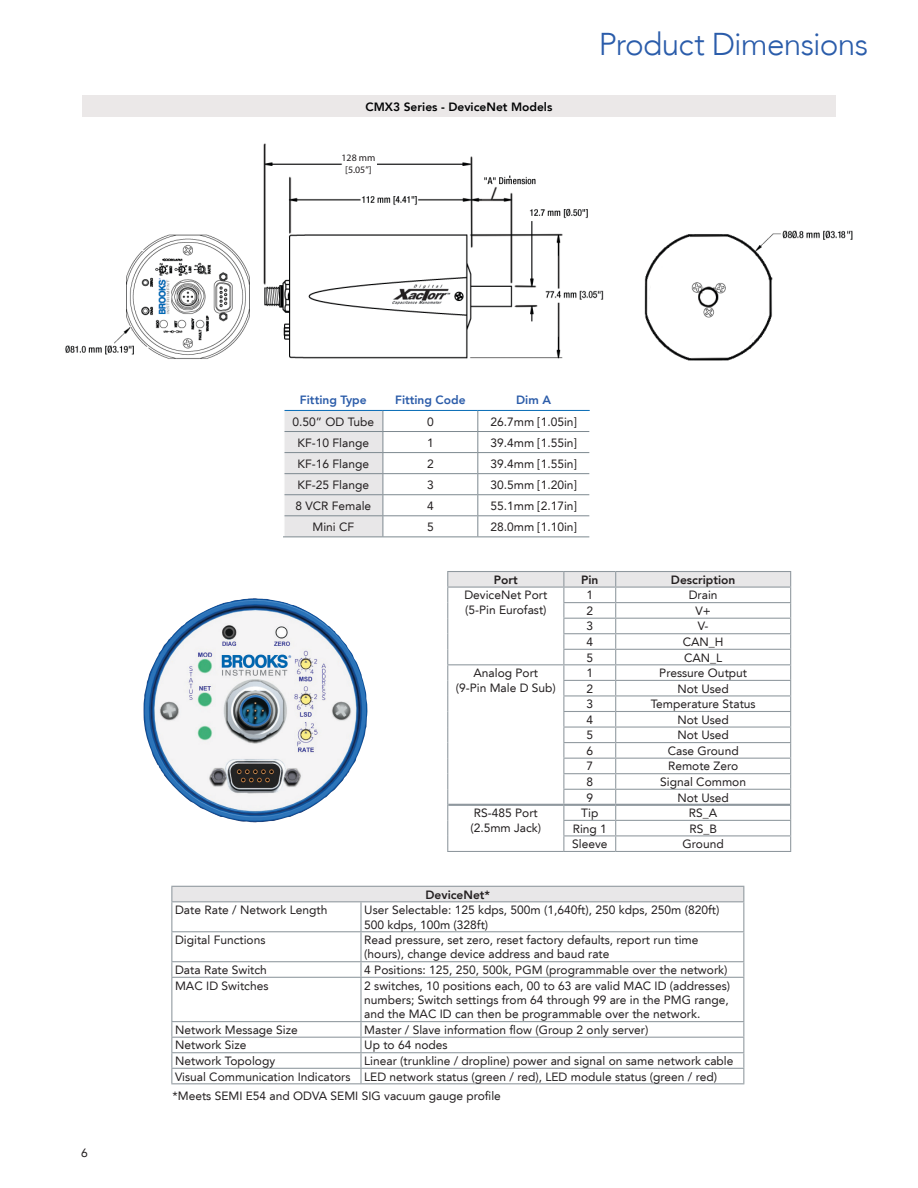
<style>
.page{position:relative;width:918px;height:1188px;background:#fff}
.page>*{position:absolute;margin:0;border:0;box-sizing:border-box;transform-origin:0 0}
.broDS-Mid-page_SH{font:300 31.5px "Avenir LT";letter-spacing:-.025em;color:#2a5caa}
.t1{font:12px/14.4px "Avenir LT";color:#231f20}
.t2{font:800 12px "Avenir LT";color:#231f20}
.t3{font:800 12px "Avenir LT";color:#020304}
.t4{font:800 12px "Avenir LT";color:#2b5ca9}
.t5{font:9.9px/11.9px "Myriad Pro";color:#231f20;text-align:center}
</style>
<div class="page">
<img style="left:644px;top:230px;width:209px;height:131px">
<img style="left:263px;top:143px;width:341px;height:216px">
<img style="left:65px;top:234px;width:185px;height:125px">
<div style="left:343px;top:153px;width:33px;height:27px;background:#fff"></div>
<div style="left:82px;top:95px;width:754px;height:22px;background:#ebe8e8"></div>
<hr style="left:383px;top:410px;width:95px;height:1px;background:#056ab5">
<hr style="left:478px;top:410px;width:112px;height:1px;background:#056ab5">
<hr style="left:383px;top:431px;width:95px;height:1px;background:#7d8990">
<hr style="left:478px;top:431px;width:111px;height:1px;background:#7d8990">
<hr style="left:383px;top:452px;width:95px;height:1px;background:#7d8990">
<hr style="left:478px;top:452px;width:111px;height:1px;background:#7d8990">
<hr style="left:383px;top:473px;width:95px;height:1px;background:#7d8990">
<hr style="left:478px;top:473px;width:111px;height:1px;background:#7d8990">
<hr style="left:383px;top:494px;width:95px;height:1px;background:#7d8990">
<hr style="left:478px;top:494px;width:111px;height:1px;background:#7d8990">
<hr style="left:383px;top:515px;width:95px;height:1px;background:#7d8990">
<svg style="left:284px;top:409px;width:100px;height:128px;background:#e0e1e3"></svg>
<hr style="left:478px;top:515px;width:111px;height:1px;background:#7d8990">
<svg style="left:477px;top:409px;width:1px;height:128px"></svg>
<hr style="left:283px;top:537px;width:100px;height:1px;background:#7d8990">
<hr style="left:383px;top:537px;width:95px;height:1px;background:#7d8990">
<hr style="left:478px;top:537px;width:111px;height:1px;background:#7d8990">
<svg style="left:447px;top:572px;width:344px;height:279px"></svg>
<hr style="left:447px;top:851px;width:117px;height:1px;background:#8f989e">
<hr style="left:564px;top:851px;width:52px;height:1px;background:#8f989e">
<hr style="left:616px;top:851px;width:175px;height:1px;background:#8f989e">
<hr style="left:448px;top:804px;width:116px;height:2px;background:#8f989e">
<hr style="left:564px;top:804px;width:52px;height:2px;background:#8f989e">
<hr style="left:616px;top:804px;width:174px;height:2px;background:#8f989e">
<hr style="left:447px;top:571px;width:117px;height:1px;background:#8f989e">
<hr style="left:564px;top:571px;width:52px;height:1px;background:#8f989e">
<hr style="left:616px;top:571px;width:175px;height:1px;background:#8f989e">
<div style="left:172px;top:886px;width:572px;height:16px;background:#e8e7e8"></div>
<svg style="left:172px;top:902px;width:571px;height:181px"></svg>
<hr style="left:171px;top:901px;width:190px;height:1px;background:#8f989e">
<hr style="left:361px;top:901px;width:383px;height:1px;background:#8f989e">
<hr style="left:360px;top:902px;width:2px;height:29px;background:#8f989e">
<hr style="left:171px;top:931px;width:190px;height:1px;background:#8f989e">
<hr style="left:361px;top:931px;width:383px;height:1px;background:#8f989e">
<hr style="left:360px;top:932px;width:2px;height:29px;background:#8f989e">
<hr style="left:171px;top:961px;width:190px;height:1px;background:#8f989e">
<svg style="left:171px;top:887px;width:1px;height:90px"></svg>
<hr style="left:361px;top:961px;width:383px;height:1px;background:#8f989e">
<svg style="left:360px;top:962px;width:2px;height:15px"></svg>
<svg style="left:743px;top:887px;width:1px;height:90px"></svg>
<hr style="left:171px;top:977px;width:190px;height:1px;background:#8f989e">
<hr style="left:171px;top:978px;width:1px;height:43px;background:#8f989e">
<hr style="left:361px;top:977px;width:383px;height:1px;background:#8f989e">
<hr style="left:360px;top:978px;width:2px;height:43px;background:#8f989e">
<hr style="left:743px;top:978px;width:1px;height:43px;background:#8f989e">
<hr style="left:171px;top:1021px;width:190px;height:1px;background:#8f989e">
<hr style="left:361px;top:1021px;width:383px;height:1px;background:#8f989e">
<hr style="left:171px;top:1037px;width:190px;height:1px;background:#8f989e">
<hr style="left:361px;top:1037px;width:383px;height:1px;background:#8f989e">
<hr style="left:171px;top:1052px;width:190px;height:1px;background:#8f989e">
<hr style="left:361px;top:1052px;width:383px;height:1px;background:#8f989e">
<hr style="left:171px;top:1068px;width:190px;height:1px;background:#8f989e">
<svg style="left:171px;top:1022px;width:1px;height:61px"></svg>
<hr style="left:361px;top:1068px;width:383px;height:1px;background:#8f989e">
<svg style="left:360px;top:1022px;width:2px;height:61px"></svg>
<svg style="left:743px;top:1022px;width:1px;height:61px"></svg>
<hr style="left:171px;top:1083px;width:190px;height:1px;background:#8f989e">
<hr style="left:361px;top:1083px;width:383px;height:1px;background:#8f989e">
<hr style="left:171px;top:886px;width:190px;height:1px;background:#8f989e">
<hr style="left:361px;top:886px;width:383px;height:1px;background:#8f989e">
<img style="left:143px;top:598px;width:225px;height:225px">
<p class="t3" style="left:366px;top:99px;width:188px">CMX3 Series - DeviceNet Models</p>
<p class="t5" style="left:342px;top:152px;width:35px">128 mm [5.05”]</p>
<p class="broDS-Mid-page_SH" style="left:599px;top:26px;width:271px">Product Dimensions</p>
<p class="t1" style="left:81px;top:1145px;width:8px">6</p>
<p class="t4" style="left:300px;top:393px;width:68px">Fitting Type</p>
<p class="t4" style="left:395px;top:393px;width:72px">Fitting Code</p>
<p class="t4" style="left:516px;top:393px;width:36px">Dim A</p>
<p class="t1" style="left:293px;top:414px;width:83px">0.50” OD Tube</p>
<p class="t1" style="left:427px;top:414px;width:8px">0</p>
<p class="t1" style="left:490px;top:414px;width:88px">26.7mm [1.05in]</p>
<p class="t1" style="left:298px;top:435px;width:73px">KF-10 Flange</p>
<p class="t1" style="left:427px;top:435px;width:8px">1</p>
<p class="t1" style="left:490px;top:435px;width:88px">39.4mm [1.55in]</p>
<p class="t1" style="left:298px;top:456px;width:73px">KF-16 Flange</p>
<p class="t1" style="left:427px;top:456px;width:8px">2</p>
<p class="t1" style="left:490px;top:456px;width:88px">39.4mm [1.55in]</p>
<p class="t1" style="left:298px;top:477px;width:73px">KF-25 Flange</p>
<p class="t1" style="left:427px;top:477px;width:8px">3</p>
<p class="t1" style="left:490px;top:477px;width:88px">30.5mm [1.20in]</p>
<p class="t1" style="left:295px;top:499px;width:77px">8 VCR Female</p>
<p class="t1" style="left:427px;top:499px;width:8px">4</p>
<p class="t1" style="left:490px;top:499px;width:88px">55.1mm [2.17in]</p>
<p class="t1" style="left:312px;top:520px;width:43px">Mini CF</p>
<p class="t1" style="left:427px;top:520px;width:8px">5</p>
<p class="t1" style="left:490px;top:520px;width:88px">28.0mm [1.10in]</p>
<p class="t2" style="left:494px;top:573px;width:25px">Port</p>
<p class="t2" style="left:581px;top:573px;width:19px">Pin</p>
<p class="t2" style="left:671px;top:573px;width:66px">Description</p>
<p class="t1" style="left:464px;top:588px;width:84px">DeviceNet Port (5-Pin Eurofast)</p>
<p class="t1" style="left:586px;top:588px;width:8px">1</p>
<p class="t1" style="left:689px;top:588px;width:30px">Drain</p>
<p class="t1" style="left:586px;top:604px;width:8px">2</p>
<p class="t1" style="left:696px;top:604px;width:17px">V+</p>
<p class="t1" style="left:586px;top:619px;width:8px">3</p>
<p class="t1" style="left:698px;top:619px;width:12px">V-</p>
<p class="t1" style="left:586px;top:635px;width:8px">4</p>
<p class="t1" style="left:683px;top:635px;width:42px">CAN_H</p>
<p class="t1" style="left:586px;top:650px;width:8px">5</p>
<p class="t1" style="left:684px;top:650px;width:40px">CAN_L</p>
<p class="t1" style="left:456px;top:666px;width:102px;text-align:center">Analog Port<br>(9-Pin Male D Sub)</p>
<p class="t1" style="left:586px;top:666px;width:8px">1</p>
<p class="t1" style="left:659px;top:666px;width:89px">Pressure Output</p>
<p class="t1" style="left:586px;top:681px;width:8px">2</p>
<p class="t1" style="left:677px;top:681px;width:53px">Not Used</p>
<p class="t1" style="left:586px;top:697px;width:8px">3</p>
<p class="t1" style="left:651px;top:697px;width:106px">Temperature Status</p>
<p class="t1" style="left:586px;top:713px;width:8px">4</p>
<p class="t1" style="left:677px;top:713px;width:53px">Not Used</p>
<p class="t1" style="left:586px;top:728px;width:8px">5</p>
<p class="t1" style="left:677px;top:728px;width:53px">Not Used</p>
<p class="t1" style="left:586px;top:744px;width:8px">6</p>
<p class="t1" style="left:668px;top:744px;width:72px">Case Ground</p>
<p class="t1" style="left:586px;top:759px;width:8px">7</p>
<p class="t1" style="left:668px;top:759px;width:72px">Remote Zero</p>
<p class="t1" style="left:586px;top:775px;width:8px">8</p>
<p class="t1" style="left:660px;top:775px;width:87px">Signal Common</p>
<p class="t1" style="left:586px;top:790px;width:8px">9</p>
<p class="t1" style="left:677px;top:790px;width:53px">Not Used</p>
<p class="t1" style="left:470px;top:806px;width:72px">RS-485 Port (2.5mm Jack)</p>
<p class="t1" style="left:581px;top:806px;width:19px">Tip</p>
<p class="t1" style="left:689px;top:806px;width:30px">RS_A</p>
<p class="t1" style="left:573px;top:821px;width:36px">Ring 1</p>
<p class="t1" style="left:689px;top:821px;width:29px">RS_B</p>
<p class="t1" style="left:572px;top:837px;width:37px">Sleeve</p>
<p class="t1" style="left:683px;top:837px;width:43px">Ground</p>
<p class="t2" style="left:426px;top:887px;width:66px">DeviceNet*</p>
<p class="t1" style="left:175px;top:903px;width:154px">Date Rate / Network Length</p>
<p class="t1" style="left:364px;top:903px;width:357px">User Selectable: 125 kdps, 500m (1,640ft), 250 kdps, 250m (820ft)<br>500 kdps, 100m (328ft)</p>
<p class="t1" style="left:175px;top:933px;width:92px">Digital Functions</p>
<p class="t1" style="left:364px;top:933px;width:336px">Read pressure, set zero, reset factory defaults, report run time (hours), change device address and baud rate</p>
<p class="t1" style="left:175px;top:963px;width:93px">Data Rate Switch</p>
<p class="t1" style="left:364px;top:963px;width:365px">4 Positions: 125, 250, 500k, PGM (programmable over the network)</p>
<p class="t1" style="left:175px;top:978px;width:95px">MAC ID Switches</p>
<p class="t1" style="left:364px;top:978px;width:367px;text-align:justify">2 switches, 10 positions each, 00 to 63 are valid MAC ID (addresses) numbers; Switch settings from 64 through 99 are in the PMG range, and the MAC ID can then be programmable over the network.</p>
<p class="t1" style="left:175px;top:1023px;width:124px">Network Message Size</p>
<p class="t1" style="left:364px;top:1023px;width:286px">Master / Slave information flow (Group 2 only server)</p>
<p class="t1" style="left:175px;top:1038px;width:73px">Network Size</p>
<p class="t1" style="left:364px;top:1038px;width:85px">Up to 64 nodes</p>
<p class="t1" style="left:175px;top:1054px;width:102px">Network Topology</p>
<p class="t1" style="left:364px;top:1054px;width:371px">Linear (trunkline / dropline) power and signal on same network cable</p>
<p class="t1" style="left:175px;top:1069px;width:177px">Visual Communication Indicators</p>
<p class="t1" style="left:364px;top:1069px;width:354px">LED network status (green / red), LED module status (green / red)</p>
<p class="t1" style="left:172px;top:1089px;width:330px">*Meets SEMI E54 and ODVA SEMI SIG vacuum gauge profile</p>
</div>
